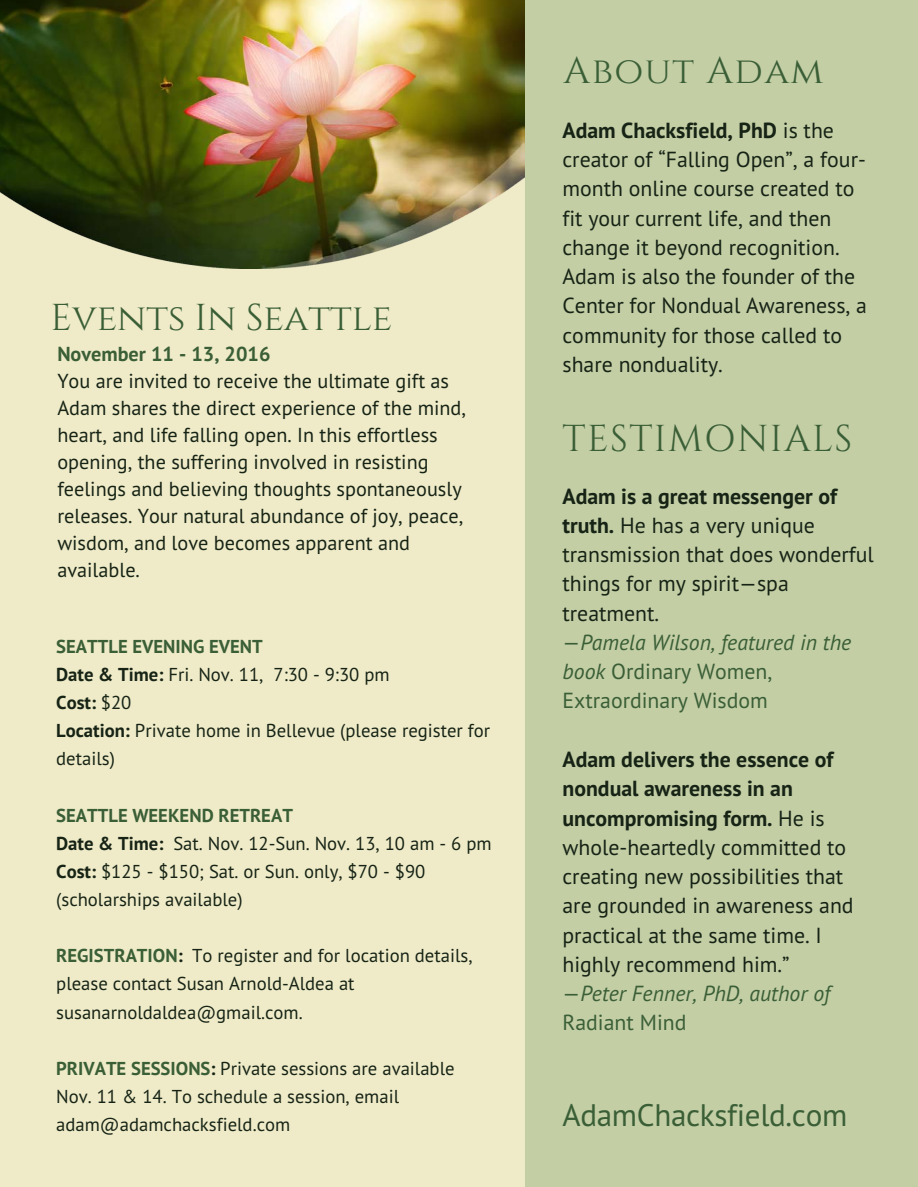
<style>
.page{position:relative;width:918px;height:1187px;background:#fff}
.page>*{position:absolute;margin:0;border:0;box-sizing:border-box;transform-origin:0 0}
.t1{font:37.35px "Cinzel";letter-spacing:.04em;color:#3a5e36}
.t2{font:37.35px "Cinzel";color:#3a5e36}
.t3{font:31.2px "PT Sans";letter-spacing:-.01em;color:#3a5e36}
.t4{font:21.75px/29.2px "PT Sans";color:#162315}
.t5{font:20.25px/27px "PT Sans";color:#162315}
.t6{font:700 20.25px "PT Sans";color:#3a5e36}
.t7{font:18.75px/28.2px "PT Sans";color:#162315}
.s1{font-weight:700;color:#3a5e36}
.s2{font-weight:700}
.s3{color:#3a5e36}
.s4{font-style:italic;color:#3a5e36}
</style>
<div class="page">
<div style="left:0;top:0;width:918px;height:1186px;background:#efebc8"></div>
<div style="left:525px;top:0;width:393px;height:1186px;background:#c3cea5"></div>
<img style="left:0;top:0;width:524px;height:268px">
<h1 class="t2" style="left:51px;top:294px;width:343px">Events In Seattle</h1>
<p class="t6" style="left:57px;top:341px;width:215px">November 11 - 13, 2016</p>
<p class="t5" style="left:57px;top:367px;width:410px">You are invited to receive the ultimate gift as Adam shares the direct experience of the mind, heart, and life falling open. In this effortless opening, the suffering involved in resisting feelings and believing thoughts spontaneously releases. Your natural abundance of joy, peace, wisdom, and love becomes apparent and available.</p>
<p class="t7" style="left:56px;top:631px;width:436px"><span class="s1">SEATTLE EVENING EVENT<br></span><span class="s2">Date &amp; Time:</span> Fri. Nov. 11, 7:30 - 9:30 pm<br><span class="s2">Cost:</span> $20<br><span class="s2">Location:</span> Private home in Bellevue (please register for details)</p>
<p class="t7" style="left:56px;top:800px;width:437px"><span class="s1">SEATTLE WEEKEND RETREAT<br></span><span class="s2">Date &amp; Time:</span> Sat. Nov. 12-Sun. Nov. 13, 10 am - 6 pm <span class="s2">Cost:</span> $125 - $150; Sat. or Sun. only, $70 - $90 (scholarships available)</p>
<p class="t7" style="left:56px;top:941px;width:418px"><span class="s1">REGISTRATION</span><span class="s2">:</span> To register and for location details, please contact Susan Arnold-Aldea at susanarnoldaldea@gmail.com.</p>
<p class="t7" style="left:56px;top:1053px;width:400px"><span class="s1">PRIVATE SESSIONS</span><span class="s2">:</span> Private sessions are available<br>Nov. 11 &amp; 14. To schedule a session, email adam@adamchacksfield.com</p>
<h1 class="t1" style="left:564px;top:47px;width:261px">About Adam</h1>
<p class="t4" style="left:562px;top:115px;width:306px"><span class="s2">Adam Chacksfield, PhD</span> is the creator of “Falling Open”, a four&shy;month online course created to fit your current life, and then change it beyond recognition.<br>Adam is also the founder of the<br>Center for Nondual Awareness, a community for those called to share nonduality.</p>
<h1 class="t1" style="left:562px;top:414px;width:291px">TESTIMONIALS</h1>
<p class="t4" style="left:562px;top:481px;width:313px"><span class="s2">Adam is a great messenger of truth.</span> He has a very unique transmission that does wonderful things for my spirit—spa treatment.<br><span class="s3">—</span><span class="s4">Pamela Wilson, featured in the book</span> <span class="s3">Ordinary Women,<br>Extraordinary Wisdom</span></p>
<p class="t4" style="left:562px;top:744px;width:293px"><span class="s2">Adam delivers the essence of nondual awareness in an uncompromising form.</span> He is whole-heartedly committed to creating new possibilities that are grounded in awareness and practical at the same time. I highly recommend him.” <span class="s3">—</span><span class="s4">Peter Fenner, PhD, author of<br></span><span class="s3">Radiant Mind</span></p>
<h2 class="t3" style="left:562px;top:1094px;width:286px">AdamChacksfield.com</h2>
</div>
